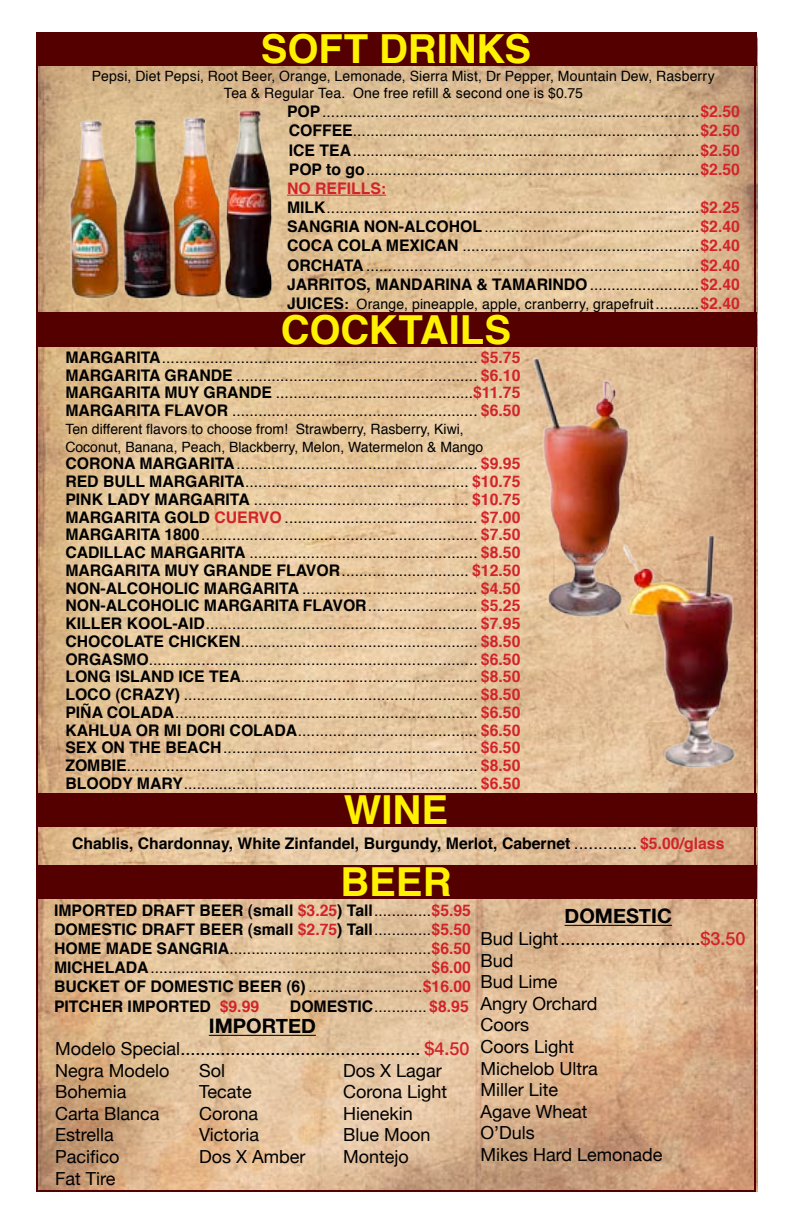
<style>
.page{position:relative;width:792px;height:1224px;background:#fff}
.page>*{position:absolute;margin:0;border:0;box-sizing:border-box;transform-origin:0 0}
.t1{font:700 40px/72px "Helvetica";color:#fff200}
.t2{font:700 20px "Helvetica Neue";color:#000}
.t3{font:18px/21.6px "Helvetica Neue";color:#000}
.t4{font:16px/17.8px "Helvetica";color:#000;text-align:justify}
.t5{font:700 16px "Helvetica";color:#000}
.t6{font:14.2px/17.8px "Helvetica";letter-spacing:.005em;color:#000}
.s1{font-weight:700}
.s2{font-weight:700;color:#d2232a}
.s3{font-weight:700;font-size:16px}
.s4{font-size:16px}
.s5{font-weight:700;font-size:16px;color:#d2232a}
.s6{font-weight:400;font-size:17.8px}
.s7{color:#d2232a}
.s8{font-weight:500;color:#d2232a}
</style>
<div class="page">
<img style="left:39px;top:35px;width:719px;height:1156px">
<div style="left:36px;top:793px;width:720px;height:33px;background:#500"></div>
<div style="left:36px;top:865px;width:720px;height:33px;background:#500"></div>
<div style="left:36px;top:32px;width:720px;height:34px;background:#500"></div>
<div style="left:36px;top:313px;width:720px;height:34px;background:#500"></div>
<img style="left:516px;top:350px;width:135px;height:281px">
<img style="left:616px;top:530px;width:140px;height:246px">
<img style="left:56px;top:104px;width:244px;height:206px">
<hr style="left:287px;top:195px;width:99px;height:1px;background:#d2232a">
<hr style="left:209px;top:1035px;width:107px;height:1px;background:#000">
<hr style="left:565px;top:925px;width:107px;height:1px;background:#000">
<h1 class="t1" style="left:261px;top:14px;width:272px">SOFT DRINKS</h1>
<p class="t6" style="left:92px;top:68px;width:624px;line-height:17px;text-align:center">Pepsi, Diet Pepsi, Root Beer, Orange, Lemonade, Sierra Mist, Dr Pepper, Mountain Dew, Rasberry<br>Tea &amp; Regular Tea. One free refill &amp; second one is $0.75</p>
<p class="t4" style="left:287px;top:103px;width:454px;line-height:19.2px;text-align:left"><span class="s1">POP</span>.......................................................................................<span class="s2">$2.50<br></span><span class="s1">COFFEE</span>................................................................................<span class="s2">$2.50<br></span><span class="s1">ICE TEA</span>................................................................................<span class="s2">$2.50<br></span><span class="s1">POP to go</span>.............................................................................<span class="s2">$2.50<br>NO REFILLS:<br></span><span class="s1">MILK</span>......................................................................................<span class="s2">$2.25<br></span><span class="s1">SANGRIA NON-ALCOHOL</span>..................................................<span class="s2">$2.40<br></span><span class="s1">COCA COLA MEXICAN</span>.......................................................<span class="s2">$2.40<br></span><span class="s1">ORCHATA</span>.............................................................................<span class="s2">$2.40<br></span><span class="s1">JARRITOS, MANDARINA &amp; TAMARINDO</span>..........................<span class="s2">$2.40</span></p>
<p class="t6" style="left:287px;top:296px;width:454px"><span class="s3">JUICES</span><span class="s1">:</span> Orange, pineapple, apple, cranberry, grapefruit<span class="s4">...........</span><span class="s5">$2.40</span></p>
<h1 class="t1" style="left:281px;top:295px;width:232px">COCKTAILS</h1>
<p class="t4" style="left:65px;top:349px;width:457px"><span class="s1">MARGARITA</span>......................................................................... <span class="s2">$5.75<br></span><span class="s1">MARGARITA GRANDE</span>........................................................ <span class="s2">$6.10<br></span><span class="s1">MARGARITA MUY GRANDE</span>..............................................<span class="s2">$11.75<br></span><span class="s1">MARGARITA FLAVOR</span>......................................................... <span class="s2">$6.50</span></p>
<p class="t6" style="left:65px;top:421px;width:420px">Ten different flavors to choose from! Strawberry, Rasberry, Kiwi,<br>Coconut, Banana, Peach, Blackberry, Melon, Watermelon &amp; Mango</p>
<p class="t4" style="left:65px;top:455px;width:457px"><span class="s1">CORONA MARGARITA</span>........................................................ <span class="s2">$9.95<br></span><span class="s1">RED BULL MARGARITA</span>.................................................... <span class="s2">$10.75<br></span><span class="s1">PINK LADY MARGARITA</span>.................................................. <span class="s2">$10.75<br></span><span class="s1">MARGARITA GOLD</span> <span class="s2">CUERVO</span>............................................. <span class="s2">$7.00<br></span><span class="s1">MARGARITA 1800</span>................................................................ <span class="s2">$7.50<br></span><span class="s1">CADILLAC MARGARITA</span>..................................................... <span class="s2">$8.50<br></span><span class="s1">MARGARITA MUY GRANDE FLAVOR</span>.............................. <span class="s2">$12.50<br></span><span class="s1">NON-ALCOHOLIC MARGARITA</span>......................................... <span class="s2">$4.50<br></span><span class="s1">NON-ALCOHOLIC MARGARITA FLAVOR</span>.......................... <span class="s2">$5.25<br></span><span class="s1">KILLER KOOL-AID</span>............................................................... <span class="s2">$7.95<br></span><span class="s1">CHOCOLATE CHICKEN</span>....................................................... <span class="s2">$8.50<br></span><span class="s1">ORGASMO</span>............................................................................ <span class="s2">$6.50<br></span><span class="s1">LONG ISLAND ICE TEA</span>....................................................... <span class="s2">$8.50<br></span><span class="s1">LOCO (CRAZY)</span>.................................................................... <span class="s2">$8.50<br></span><span class="s1">PIÑA COLADA</span>...................................................................... <span class="s2">$6.50<br></span><span class="s1">KAHLUA OR Ml DORI COLADA</span>.......................................... <span class="s2">$6.50<br></span><span class="s1">SEX ON THE BEACH</span>........................................................... <span class="s2">$6.50<br></span><span class="s1">ZOMBIE</span>................................................................................. <span class="s2">$8.50<br></span><span class="s1">BLOODY MARY</span>.................................................................... <span class="s2">$6.50</span></p>
<h1 class="t1" style="left:340px;top:775px;width:113px">WINE<br>BEER</h1>
<p class="t5" style="left:72px;top:831px;width:654px">Chablis, Chardonnay, White Zinfandel, Burgundy, Merlot, Cabernet<span class="s6">..............</span> <span class="s7">$5.00/glass</span></p>
<p class="t4" style="left:54px;top:901px;width:419px;line-height:19.2px"><span class="s1">IMPORTED DRAFT BEER (small</span> <span class="s2">$3.25</span><span class="s1">) Tall</span>..............<span class="s2">$5.95<br></span><span class="s1">DOMESTIC DRAFT BEER (small</span> <span class="s2">$2.75</span><span class="s1">) Tall</span>..............<span class="s2">$5.50<br></span><span class="s1">HOME MADE SANGRIA</span>...............................................<span class="s2">$6.50<br></span><span class="s1">MICHELADA</span>.................................................................<span class="s2">$6.00<br></span><span class="s1">BUCKET OF DOMESTIC BEER (6)</span>...........................<span class="s2">$16.00<br></span><span class="s1">PITCHER IMPORTED</span> <span class="s2">$9.99</span></p>
<p class="t4" style="left:290px;top:998px;width:180px"><span class="s1">DOMESTIC</span>............. <span class="s2">$8.95</span></p>
<p class="t2" style="left:209px;top:1014px;width:109px">IMPORTED</p>
<p class="t3" style="left:55px;top:1038px;width:416px">Modelo Special................................................ <span class="s8">$4.50<br></span>Negra Modelo</p>
<p class="t3" style="left:199px;top:1059px;width:27px">Sol</p>
<p class="t3" style="left:343px;top:1059px;width:100px">Dos X Lagar</p>
<p class="t3" style="left:55px;top:1081px;width:73px">Bohemia</p>
<p class="t3" style="left:199px;top:1081px;width:54px">Tecate</p>
<p class="t3" style="left:343px;top:1081px;width:106px">Corona Light</p>
<p class="t3" style="left:55px;top:1102px;width:106px">Carta Blanca</p>
<p class="t3" style="left:199px;top:1102px;width:61px">Corona</p>
<p class="t3" style="left:343px;top:1102px;width:71px">Hienekin</p>
<p class="t3" style="left:55px;top:1124px;width:60px">Estrella</p>
<p class="t3" style="left:199px;top:1124px;width:61px">Victoria</p>
<p class="t3" style="left:343px;top:1124px;width:89px">Blue Moon</p>
<p class="t3" style="left:55px;top:1146px;width:66px">Pacifico</p>
<p class="t3" style="left:199px;top:1146px;width:108px">Dos X Amber</p>
<p class="t3" style="left:343px;top:1146px;width:67px">Montejo</p>
<p class="t3" style="left:55px;top:1167px;width:62px">Fat Tire</p>
<p class="t2" style="left:565px;top:904px;width:109px">DOMESTIC</p>
<p class="t3" style="left:480px;top:928px;width:267px">Bud Light............................<span class="s8">$3.50<br></span>Bud<br>Bud Lime<br>Angry Orchard<br>Coors<br>Coors Light<br>Michelob Ultra<br>Miller Lite<br>Agave Wheat<br>O’Duls<br>Mikes Hard Lemonade</p>
</div>
